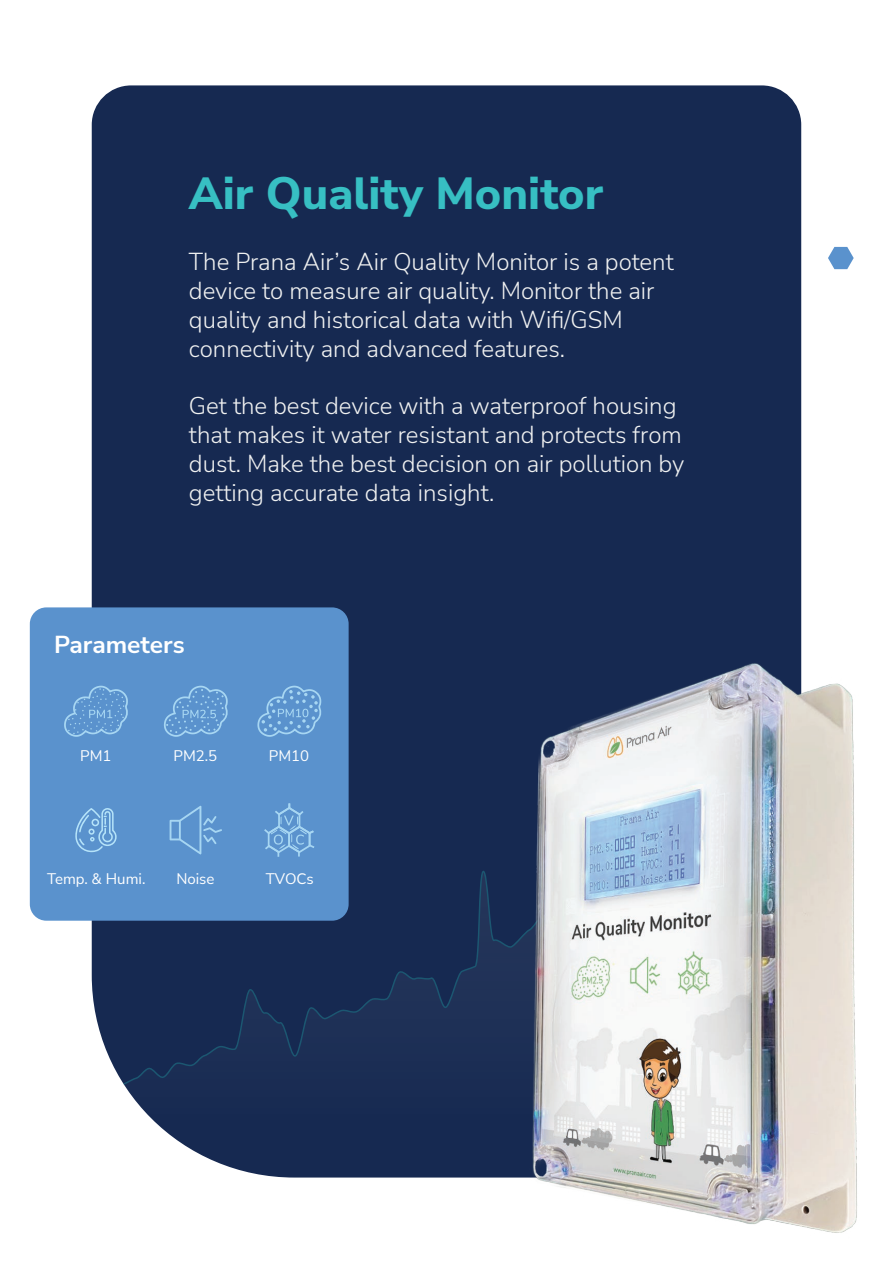
<style>
.page{position:relative;width:893px;height:1263px;background:#fff}
.page>*{position:absolute;margin:0;border:0;box-sizing:border-box;transform-origin:0 0}
.t1{font:800 45px "Nunito Sans";color:#37bfc3}
.t2{font:700 24.6px "Nunito Sans";color:#fff}
.t3{font:300 24px/28.8px "Nunito Sans";color:#f0f1f1}
.t4{font:15px "Nunito Sans";color:#fff}
</style>
<div class="page">
<div style="left:92px;top:85px;width:709px;height:1092px;background:#162951"></div>
<svg style="left:92px;top:862px;width:429px;height:272px;background:#203359"></svg>
<svg style="left:828px;top:247px;width:26px;height:22px"></svg>
<div style="left:30px;top:607px;width:319px;height:314px;background:#5a92cd;border-radius:16px"></div>
<svg style="left:64px;top:686px;width:64px;height:51px"></svg>
<svg style="left:164px;top:686px;width:64px;height:51px"></svg>
<svg style="left:257px;top:686px;width:64px;height:51px"></svg>
<svg style="left:264px;top:803px;width:50px;height:54px"></svg>
<svg style="left:170px;top:806px;width:52px;height:48px"></svg>
<svg style="left:75px;top:808px;width:42px;height:44px"></svg>
<img style="left:521px;top:653px;width:336px;height:580px">
<h1 class="t1" style="left:189px;top:162px;width:416px">Air Quality Monitor</h1>
<p class="t3" style="left:189px;top:246px;width:486px">The Prana Air’s Air Quality Monitor is a potent device to measure air quality. Monitor the air quality and historical data with Wifi/GSM connectivity and advanced features.</p>
<p class="t3" style="left:189px;top:390px;width:497px">Get the best device with a waterproof housing that makes it water resistant and protects from dust. Make the best decision on air pollution by getting accurate data insight.</p>
<p class="t2" style="left:54px;top:627px;width:132px">Parameters</p>
<p class="t4" style="left:80px;top:746px;width:33px">PM1</p>
<p class="t4" style="left:174px;top:746px;width:45px">PM2.5</p>
<p class="t4" style="left:269px;top:746px;width:42px">PM10</p>
<p class="t4" style="left:47px;top:868px;width:100px">Temp. &amp; Humi.</p>
<p class="t4" style="left:176px;top:868px;width:40px">Noise</p>
<p class="t4" style="left:266px;top:868px;width:49px">TVOCs</p>
</div>
